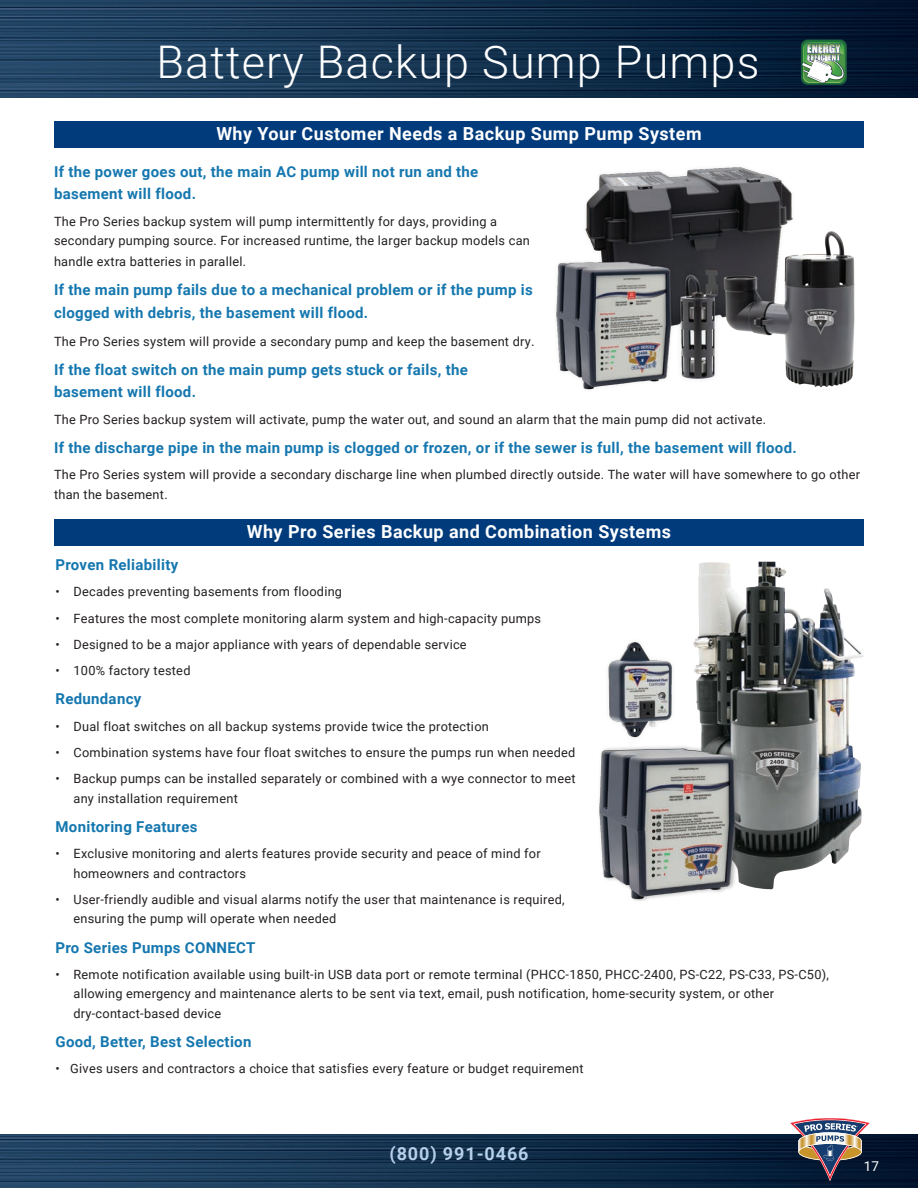
<style>
.page{position:relative;width:918px;height:1188px;background:#fff}
.page>*{position:absolute;margin:0;border:0;box-sizing:border-box;transform-origin:0 0}
.t1{font:300 45px "Roboto";letter-spacing:.025em;color:#fff}
.t2{font:700 18px "Roboto";letter-spacing:.025em;color:#fff}
.t3{font:700 18px "Roboto";letter-spacing:.05em;color:#b6d0ec}
.t4{font:700 15px/22.5px "Roboto";letter-spacing:.02em;color:#1577af}
.t5{font:13.5px "Roboto";color:#fff}
.t6{font:12.75px/19.5px "Roboto";letter-spacing:.02em;color:#231f20}
.s1{font-size:13.5px}
</style>
<div class="page">
<img style="left:0;top:1134px;width:918px;height:54px">
<svg style="left:790px;top:1118px;width:80px;height:63px;background:#61606b"></svg>
<img style="left:0;top:0;width:918px;height:97px">
<div style="left:54px;top:122px;width:810px;height:26px;background:#013b7c"></div>
<div style="left:54px;top:519px;width:810px;height:26px;background:#013b7c"></div>
<svg style="left:801px;top:39px;width:46px;height:46px"></svg>
<div style="left:802px;top:40px;width:44px;height:44px;background:#1e7138;border-radius:7px"></div>
<img style="left:846px;top:56px;width:1px;height:29px">
<img style="left:801px;top:56px;width:45px;height:29px">
<svg style="left:802px;top:42px;width:44px;height:41px;background:#90b493"></svg>
<img style="left:556px;top:167px;width:299px;height:223px">
<img style="left:599px;top:561px;width:265px;height:339px">
<h1 class="t1" style="left:157px;top:30px;width:604px">Battery Backup Sump Pumps</h1>
<h2 class="t2" style="left:216px;top:121px;width:487px">Why Your Customer Needs a Backup Sump Pump System</h2>
<p class="t4" style="left:54px;top:160px;width:426px">If the power goes out, the main AC pump will not run and the basement will flood.</p>
<p class="t6" style="left:54px;top:211px;width:477px">The Pro Series backup system will pump intermittently for days, providing a secondary pumping source. For increased runtime, the larger backup models can</p>
<p class="t6" style="left:54px;top:251px;width:194px">handle extra batteries in parallel.</p>
<p class="t4" style="left:54px;top:278px;width:480px">If the main pump fails due to a mechanical problem or if the pump is clogged with debris, the basement will flood.</p>
<p class="t6" style="left:54px;top:331px;width:482px">The Pro Series system will provide a secondary pump and keep the basement dry<span class="s1">.</span></p>
<p class="t4" style="left:54px;top:358px;width:415px">If the float switch on the main pump gets stuck or fails, the basement will flood.</p>
<p class="t6" style="left:54px;top:409px;width:714px">The Pro Series backup system will activate, pump the water out, and sound an alarm that the main pump did not activate.</p>
<p class="t4" style="left:54px;top:436px;width:744px">If the discharge pipe in the main pump is clogged or frozen, or if the sewer is full, the basement will flood.</p>
<p class="t6" style="left:54px;top:464px;width:808px">The Pro Series system will provide a secondary discharge line when plumbed directly outside. The water will have somewhere to go other than the basement.</p>
<h2 class="t2" style="left:247px;top:519px;width:426px">Why Pro Series Backup and Combination Systems</h2>
<p class="t4" style="left:56px;top:553px;width:124px">Proven Reliability</p>
<p class="t6" style="left:56px;top:582px;width:288px">• Decades preventing basements from flooding</p>
<p class="t6" style="left:56px;top:608px;width:487px">• Features the most complete monitoring alarm system and high-capacity pumps</p>
<p class="t6" style="left:56px;top:634px;width:413px">• Designed to be a major appliance with years of dependable service</p>
<p class="t6" style="left:56px;top:660px;width:137px">• 100% factory tested</p>
<p class="t4" style="left:56px;top:687px;width:87px">Redundancy</p>
<p class="t6" style="left:56px;top:716px;width:435px">• Dual float switches on all backup systems provide twice the protection</p>
<p class="t6" style="left:56px;top:742px;width:521px">• Combination systems have four float switches to ensure the pumps run when needed</p>
<p class="t6" style="left:74px;top:768px;width:504px;text-indent:-18px">• Backup pumps can be installed separately or combined with a wye connector to meet any installation requirement</p>
<p class="t4" style="left:56px;top:815px;width:143px">Monitoring Features</p>
<p class="t6" style="left:74px;top:843px;width:469px;text-indent:-18px">• Exclusive monitoring and alerts features provide security and peace of mind for homeowners and contractors</p>
<p class="t6" style="left:74px;top:889px;width:493px;text-indent:-18px">• User-friendly audible and visual alarms notify the user that maintenance is required, ensuring the pump will operate when needed</p>
<p class="t4" style="left:56px;top:935px;width:201px">Pro Series Pumps CONNECT</p>
<p class="t6" style="left:74px;top:964px;width:757px;text-indent:-18px">• Remote notification available using built-in USB data port or remote terminal (PHCC-1850, PHCC-2400, PS-C22, PS-C33, PS-C50), allowing emergency and maintenance alerts to be sent via text, email, push notification, home-security system, or other dry-contact-based device</p>
<p class="t4" style="left:56px;top:1030px;width:197px">Good, Better, Best Selection</p>
<p class="t6" style="left:56px;top:1059px;width:530px">• Gives users and contractors a choice that satisfies every feature or budget requirement</p>
<h2 class="t3" style="left:389px;top:1141px;width:141px">(800) 991-0466</h2>
<p class="t5" style="left:864px;top:1156px;width:17px">17</p>
</div>
